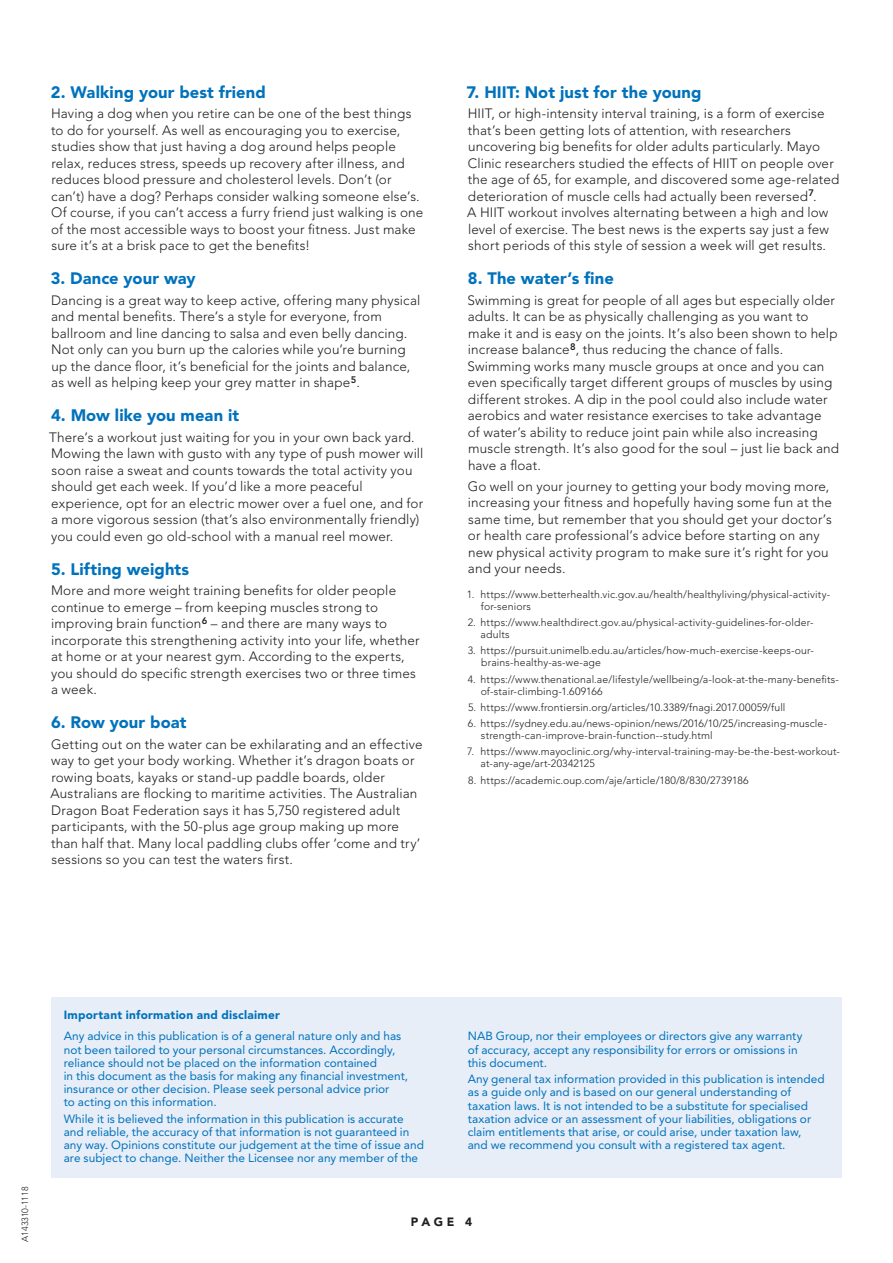
<style>
.page{position:relative;width:893px;height:1263px;background:#fff}
.page>*{position:absolute;margin:0;border:0;box-sizing:border-box;transform-origin:0 0}
.Subhead_A{font:900 16.5px "Avenir";letter-spacing:.005em;color:#0072bc}
.BODY_COPY_no_Indent{font:300 13.5px/16.5px "Avenir";letter-spacing:.01em;color:#231f20}
.BODY_COPY{font:900 12px "Avenir";color:#231f20}
.t1{font:11.85px/13.2px "Avenir";color:#0072bc}
.t2{font:900 11.85px "Avenir";letter-spacing:.02em;color:#0072bc}
.footnotes{font:300 10.5px/12px "Avenir";letter-spacing:.01em;color:#231f20}
.Investor_corner_body{font:300 9px "Avenir";letter-spacing:-.01em;color:#231f20}
</style>
<div class="page">
<div style="left:51px;top:997px;width:791px;height:181px;background:#e8eef8"></div>
<p class="Subhead_A" style="left:51px;top:82px;width:217px">2. Walking your best friend</p>
<p class="BODY_COPY_no_Indent" style="left:51px;top:105px;width:374px">Having a dog when you retire can be one of the best things to do for yourself. As well as encouraging you to exercise, studies show that just having a dog around helps people relax, reduces stress, speeds up recovery after illness, and reduces blood pressure and cholesterol levels. Don’t (or can’t) have a dog? Perhaps consider walking someone else’s.<br>Of course, if you can’t access a furry friend just walking is one of the most accessible ways to boost your fitness. Just make sure it’s at a brisk pace to get the benefits!</p>
<p class="Subhead_A" style="left:51px;top:268px;width:146px">3. Dance your way</p>
<p class="BODY_COPY_no_Indent" style="left:51px;top:292px;width:371px">Dancing is a great way to keep active, offering many physical and mental benefits. There’s a style for everyone, from ballroom and line dancing to salsa and even belly dancing.<br>Not only can you burn up the calories while you’re burning up the dance floor, it’s beneficial for the joints and balance, as well as helping keep your grey matter in shape<sup>5</sup>.</p>
<p class="Subhead_A" style="left:51px;top:405px;width:190px">4. Mow like you mean it</p>
<p class="BODY_COPY_no_Indent" style="left:49px;top:429px;width:376px">There’s a workout just waiting for you in your own back yard.<br>Mowing the lawn with gusto with any type of push mower will soon raise a sweat and counts towards the total activity you should get each week. If you’d like a more peaceful experience, opt for an electric mower over a fuel one, and for a more vigorous session (that’s also environmentally friendly) you could even go old-school with a manual reel mower.</p>
<p class="Subhead_A" style="left:51px;top:559px;width:140px">5. Lifting weights</p>
<p class="BODY_COPY_no_Indent" style="left:51px;top:582px;width:370px">More and more weight training benefits for older people continue to emerge – from keeping muscles strong to improving brain function<sup>6</sup> – and there are many ways to incorporate this strengthening activity into your life, whether at home or at your nearest gym. According to the experts, you should do specific strength exercises two or three times a week.</p>
<p class="Subhead_A" style="left:51px;top:712px;width:137px">6. Row your boat</p>
<p class="BODY_COPY_no_Indent" style="left:51px;top:736px;width:374px">Getting out on the water can be exhilarating and an effective way to get your body working. Whether it’s dragon boats or rowing boats, kayaks or stand-up paddle boards, older Australians are flocking to maritime activities. The Australian Dragon Boat Federation says it has 5,750 registered adult participants, with the 50-plus age group making up more than half that. Many local paddling clubs offer ‘come and try’ sessions so you can test the waters first.</p>
<p class="Subhead_A" style="left:466px;top:82px;width:237px">7. HIIT: Not just for the young</p>
<p class="BODY_COPY_no_Indent" style="left:467px;top:105px;width:374px">HIIT, or high-intensity interval training, is a form of exercise that’s been getting lots of attention, with researchers uncovering big benefits for older adults particularly. Mayo Clinic researchers studied the effects of HIIT on people over the age of 65, for example, and discovered some age-related deterioration of muscle cells had actually been reversed<sup>7</sup>.<br>A HIIT workout involves alternating between a high and low level of exercise. The best news is the experts say just a few short periods of this style of session a week will get results.</p>
<p class="Subhead_A" style="left:468px;top:268px;width:147px">8. The water’s fine</p>
<p class="BODY_COPY_no_Indent" style="left:468px;top:292px;width:373px">Swimming is great for people of all ages but especially older adults. It can be as physically challenging as you want to make it and is easy on the joints. It’s also been shown to help increase balance<sup>8</sup>, thus reducing the chance of falls.<br>Swimming works many muscle groups at once and you can even specifically target different groups of muscles by using different strokes. A dip in the pool could also include water aerobics and water resistance exercises to take advantage<br>of water’s ability to reduce joint pain while also increasing muscle strength. It’s also good for the soul – just lie back and have a float.</p>
<p class="BODY_COPY_no_Indent" style="left:468px;top:478px;width:366px">Go well on your journey to getting your body moving more, increasing your fitness and hopefully having some fun at the same time, but remember that you should get your doctor’s or health care professional’s advice before starting on any new physical activity program to make sure it’s right for you and your needs.</p>
<p class="footnotes" style="left:481px;top:588px;width:351px;text-indent:-14px">1. https://www.betterhealth.vic.gov.au/health/healthyliving/physical-activity&shy;for-seniors</p>
<p class="footnotes" style="left:481px;top:616px;width:334px;text-indent:-13px">2. https://www.healthdirect.gov.au/physical-activity-guidelines-for-older&shy;adults</p>
<p class="footnotes" style="left:481px;top:645px;width:334px;text-indent:-13px">3. https://pursuit.unimelb.edu.au/articles/how-much-exercise-keeps-our&shy;brains-healthy-as-we-age</p>
<p class="footnotes" style="left:481px;top:673px;width:360px;text-indent:-13px">4. https://www.thenational.ae/lifestyle/wellbeing/a-look-at-the-many-benefits&shy;of-stair-climbing-1.609166</p>
<p class="footnotes" style="left:468px;top:701px;width:319px">5. https://www.frontiersin.org/articles/10.3389/fnagi.2017.00059/full</p>
<p class="footnotes" style="left:481px;top:717px;width:348px;text-indent:-13px">6. https://sydney.edu.au/news-opinion/news/2016/10/25/increasing-muscle&shy;strength-can-improve-brain-function--study.html</p>
<p class="footnotes" style="left:481px;top:746px;width:361px;text-indent:-13px">7. https://www.mayoclinic.org/why-interval-training-may-be-the-best-workout&shy;at-any-age/art-20342125</p>
<p class="footnotes" style="left:468px;top:774px;width:282px">8. https://academic.oup.com/aje/article/180/8/830/2739186</p>
<p class="Investor_corner_body" style="left:20px;top:1242px;width:56px;rotate:-90deg">A143310-1118</p>
<p class="t2" style="left:64px;top:1007px;width:218px">Important information and disclaimer</p>
<p class="t1" style="left:64px;top:1030px;width:346px">Any advice in this publication is of a general nature only and has not been tailored to your personal circumstances. Accordingly, reliance should not be placed on the information contained<br>in this document as the basis for making any financial investment, insurance or other decision. Please seek personal advice prior<br>to acting on this information.</p>
<p class="t1" style="left:64px;top:1112px;width:362px">While it is believed the information in this publication is accurate and reliable, the accuracy of that information is not guaranteed in any way. Opinions constitute our judgement at the time of issue and are subject to change. Neither the Licensee nor any member of the</p>
<p class="t1" style="left:468px;top:1030px;width:336px">NAB Group, nor their employees or directors give any warranty of accuracy, accept any responsibility for errors or omissions in this document.</p>
<p class="t1" style="left:468px;top:1072px;width:358px">Any general tax information provided in this publication is intended as a guide only and is based on our general understanding of taxation laws. It is not intended to be a substitute for specialised taxation advice or an assessment of your liabilities, obligations or claim entitlements that arise, or could arise, under taxation law,<br>and we recommend you consult with a registered tax agent.</p>
<p class="BODY_COPY" style="left:411px;top:1214px;width:63px">PAGE 4</p>
</div>
